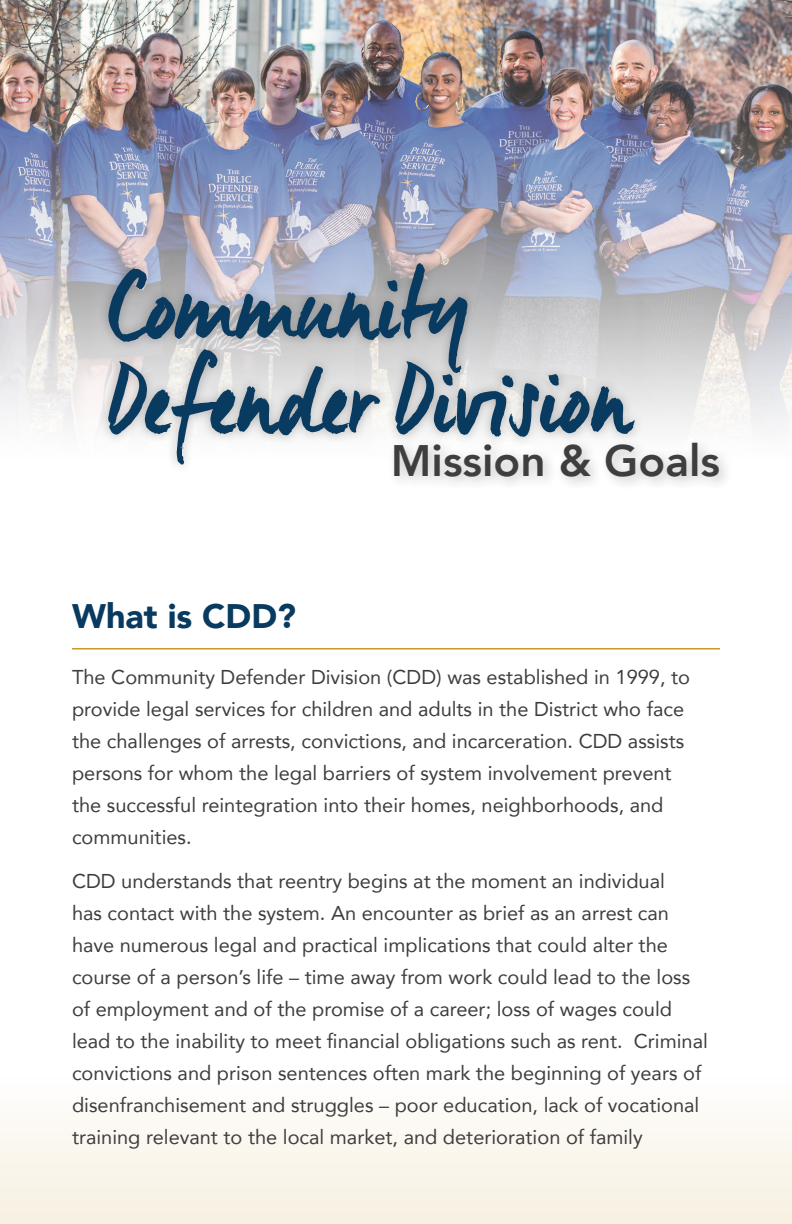
<style>
.page{position:relative;width:792px;height:1224px;background:#fff}
.page>*{position:absolute;margin:0;border:0;box-sizing:border-box;transform-origin:0 0}
.t1{font:100px/94px "Manus";color:#093a5f}
.t2{font:800 44px "Avenir";color:#3e3e3f}
.t3{font:900 34px "Avenir";color:#093a5f}
.t4{font:20px/32px "Avenir";color:#3e3e3f}
</style>
<div class="page">
<div style="left:0;top:1075px;width:792px;height:149px;background:linear-gradient(to bottom,#fefefd,#f7f0e1)"></div>
<img style="left:0;top:0;width:792px;height:428px">
<div style="left:98px;top:253px;width:547px;height:222px;background:#231f20;opacity:.3"></div>
<div style="left:388px;top:436px;width:346px;height:56px;background:#231f20;opacity:.24"></div>
<hr style="left:72px;top:648px;width:648px;height:2px;background:#c9992b">
<h1 class="t1" style="left:108px;top:256px;width:526px">Community<br>Defender Division</h1>
<h1 class="t2" style="left:391px;top:421px;width:331px">Mission &amp; Goals</h1>
<h2 class="t3" style="left:72px;top:587px;width:226px">What is CDD?</h2>
<p class="t4" style="left:72px;top:660px;width:620px">The Community Defender Division (CDD) was established in 1999, to provide legal services for children and adults in the District who face the challenges of arrests, convictions, and incarceration. CDD assists persons for whom the legal barriers of system involvement prevent the successful reintegration into their homes, neighborhoods, and communities.</p>
<p class="t4" style="left:72px;top:864px;width:637px">CDD understands that reentry begins at the moment an individual<br>has contact with the system. An encounter as brief as an arrest can have numerous legal and practical implications that could alter the course of a person’s life – time away from work could lead to the loss of employment and of the promise of a career; loss of wages could lead to the inability to meet financial obligations such as rent. Criminal convictions and prison sentences often mark the beginning of years of disenfranchisement and struggles – poor education, lack of vocational training relevant to the local market, and deterioration of family</p>
</div>
